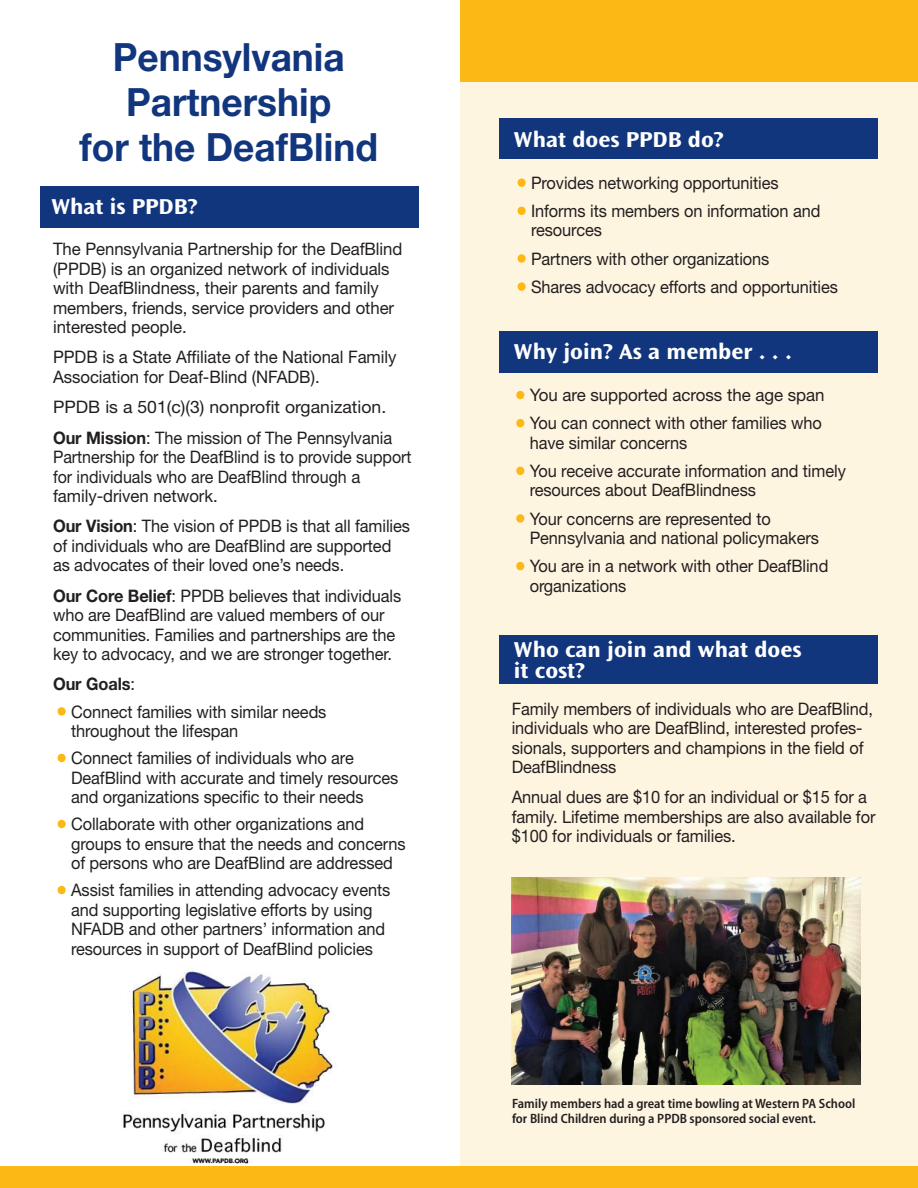
<style>
.page{position:relative;width:918px;height:1188px;background:#fff}
.page>*{position:absolute;margin:0;border:0;box-sizing:border-box;transform-origin:0 0}
.t1{font:700 39px "Helvetica Neue LT Std";color:#11367e;scale:.95 1}
.Heading_-_Level_1{font:700 semi-expanded 22.5px/21px "Ocean Sans Std";color:#fff}
.Bullet_-_Level_1{font:17.25px/19.5px "Helvetica Neue LT Std";letter-spacing:-.005em;color:#231f20;scale:.95 1}
.Text_-_Level_1{font:17.25px/19.5px "Helvetica Neue LT Std";letter-spacing:-.005em;color:#231f20;scale:.95 1}
.Text_-_Level_1-2{font:17.25px/19.5px "Helvetica Neue LT Std";letter-spacing:-.005em;color:#231f20}
.Bullet_-_Level_1-2{font:17.25px "Helvetica Neue LT Std";letter-spacing:-.005em;color:#231f20}
.Text_-_Level_1-3{font:700 17.25px "Helvetica Neue LT Std";letter-spacing:-.005em;color:#231f20;scale:.95 1}
.t2{font:600 semi-condensed 13.5px/14.9px "Myriad Pro";color:#231f20}
.s1{font-weight:700}
.s2{font-weight:400}
.s3{color:#fcb814}
</style>
<div class="page">
<div style="left:460px;top:0;width:458px;height:1188px;background:#fef5e1"></div>
<div style="left:0;top:1167px;width:918px;height:21px;background:#fcb814"></div>
<div style="left:460px;top:0;width:458px;height:82px;background:#fcb814"></div>
<div style="left:499px;top:331px;width:379px;height:41px;background:#11367e"></div>
<div style="left:499px;top:119px;width:379px;height:40px;background:#11367e"></div>
<div style="left:40px;top:186px;width:378px;height:41px;background:#11367e"></div>
<div style="left:499px;top:635px;width:379px;height:49px;background:#11367e"></div>
<img style="left:512px;top:877px;width:349px;height:207px">
<img style="left:123px;top:971px;width:210px;height:192px">
<p class="t1" style="left:113px;top:33px;width:246px">Pennsylvania</p>
<p class="t1" style="left:126px;top:78px;width:217px">Partnership</p>
<p class="t1" style="left:80px;top:123px;width:316px">for the DeafBlind</p>
<h1 class="Heading_-_Level_1" style="left:51px;top:196px;width:148px">What is PPDB?</h1>
<p class="Text_-_Level_1-2" style="left:53px;top:239px;width:351px">The Pennsylvania Partnership for the DeafBlind (PPDB) is an organized network of individuals with DeafBlindness, their parents and family members, friends, service providers and other interested people.</p>
<p class="Text_-_Level_1-2" style="left:53px;top:347px;width:345px">PPDB is a State Affiliate of the National Family<br>Association for Deaf-Blind (NFADB).</p>
<p class="Text_-_Level_1-2" style="left:53px;top:397px;width:335px">PPDB is a 501(c)(3) nonprofit organization.</p>
<p class="Text_-_Level_1" style="left:53px;top:427px;width:379px"><span class="s1">Our Mission</span>: The mission of The Pennsylvania Partnership for the DeafBlind is to provide support for individuals who are DeafBlind through a family-driven network.</p>
<p class="Text_-_Level_1" style="left:53px;top:516px;width:377px"><span class="s1">Our Vision</span>: The vision of PPDB is that all families of individuals who are DeafBlind are supported as advocates of their loved one’s needs.</p>
<p class="Text_-_Level_1" style="left:53px;top:586px;width:368px"><span class="s1">Our Core Belief</span>: PPDB believes that individuals who are DeafBlind are valued members of our communities. Families and partnerships are the key to advocacy, and we are stronger together.</p>
<p class="Text_-_Level_1-3" style="left:53px;top:674px;width:88px">Our Goals<span class="s2">:</span></p>
<p class="Bullet_-_Level_1" style="left:71px;top:701px;width:270px;text-indent:-14px"><span class="s3">•</span> Connect families with similar needs throughout the lifespan</p>
<p class="Bullet_-_Level_1" style="left:71px;top:748px;width:346px;text-indent:-14px"><span class="s3">•</span> Connect families of individuals who are<br>DeafBlind with accurate and timely resources and organizations specific to their needs</p>
<p class="Bullet_-_Level_1" style="left:71px;top:814px;width:354px;text-indent:-14px"><span class="s3">•</span> Collaborate with other organizations and groups to ensure that the needs and concerns of persons who are DeafBlind are addressed</p>
<p class="Bullet_-_Level_1" style="left:58px;top:880px;width:352px;text-align:center"><span class="s3">•</span> Assist families in attending advocacy events and supporting legislative efforts by using NFADB and other partners’ information and resources in support of DeafBlind policies</p>
<h1 class="Heading_-_Level_1" style="left:514px;top:130px;width:211px">What does PPDB do?</h1>
<p class="Bullet_-_Level_1" style="left:518px;top:173px;width:277px"><span class="s3">•</span> Provides networking opportunities</p>
<p class="Bullet_-_Level_1" style="left:531px;top:201px;width:306px;text-indent:-14px"><span class="s3">•</span> Informs its members on information and resources</p>
<p class="Bullet_-_Level_1" style="left:518px;top:249px;width:267px"><span class="s3">•</span> Partners with other organizations</p>
<p class="Bullet_-_Level_1" style="left:518px;top:277px;width:339px"><span class="s3">•</span> Shares advocacy efforts and opportunities</p>
<h1 class="Heading_-_Level_1" style="left:514px;top:342px;width:280px">Why join? As a member . . .</h1>
<p class="Bullet_-_Level_1-2" style="left:516px;top:385px;width:310px"><span class="s3">•</span> You are supported across the age span</p>
<p class="Bullet_-_Level_1" style="left:530px;top:413px;width:309px;text-indent:-14px"><span class="s3">•</span> You can connect with other families who have similar concerns</p>
<p class="Bullet_-_Level_1" style="left:530px;top:461px;width:334px;text-indent:-14px"><span class="s3">•</span> You receive accurate information and timely resources about DeafBlindness</p>
<p class="Bullet_-_Level_1" style="left:530px;top:508px;width:306px;text-indent:-14px"><span class="s3">•</span> Your concerns are represented to<br>Pennsylvania and national policymakers</p>
<p class="Bullet_-_Level_1" style="left:530px;top:556px;width:316px;text-indent:-14px"><span class="s3">•</span> You are in a network with other DeafBlind organizations</p>
<h1 class="Heading_-_Level_1" style="left:514px;top:639px;width:289px">Who can join and what does it cost?</h1>
<p class="Text_-_Level_1" style="left:512px;top:699px;width:382px">Family members of individuals who are DeafBlind, individuals who are DeafBlind, interested profes&shy;sionals, supporters and champions in the field of DeafBlindness</p>
<p class="Text_-_Level_1" style="left:512px;top:787px;width:384px">Annual dues are $10 for an individual or $15 for a family. Lifetime memberships are also available for $100 for individuals or families.</p>
<p class="t2" style="left:512px;top:1096px;width:345px">Family members had a great time bowling at Western PA School for Blind Children during a PPDB sponsored social event.</p>
</div>
